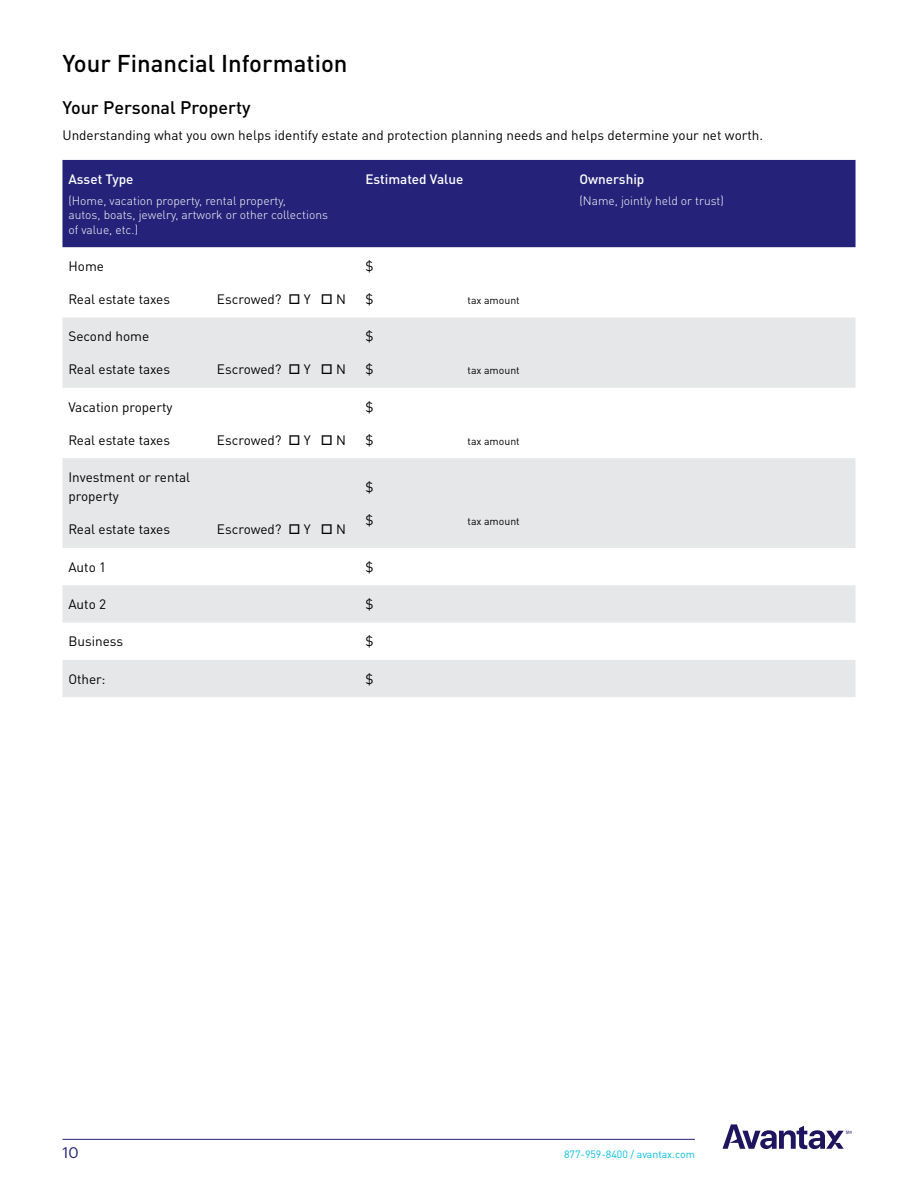
<style>
.page{position:relative;width:918px;height:1188px;background:#fff}
.page>*{position:absolute;margin:0;border:0;box-sizing:border-box;transform-origin:0 0}
.t1{font:500 24px "DIN Pro";color:#000}
.t2{font:500 18px "DIN Pro";color:#000}
.t3{font:15px "Graphik";color:#252379}
.t4{font:13.5px/19.5px "DIN Pro";color:#000}
.t5{font:500 13.5px "DIN Pro";color:#fff}
.t6{font:300 12px/14.4px "DIN Pro";color:#fff}
.t7{font:10.5px "DIN Pro";color:#000}
.t8{font:10.5px "DIN Pro";color:#00bedf}
</style>
<div class="page">
<hr style="left:62px;top:1139px;width:633px;height:1px;background:#252379">
<svg style="left:723px;top:1124px;width:128px;height:25px"></svg>
<div style="left:62px;top:160px;width:794px;height:87px;background:#252379"></div>
<svg style="left:62px;top:318px;width:794px;height:379px;fill:#e6e7e8"></svg>
<h1 class="t1" style="left:62px;top:45px;width:287px">Your Financial Information</h1>
<h2 class="t2" style="left:62px;top:94px;width:190px">Your Personal Property</h2>
<p class="t4" style="left:62px;top:125px;width:702px">Understanding what you own helps identify estate and protection planning needs and helps determine your net worth.</p>
<p class="t5" style="left:68px;top:168px;width:67px">Asset Type</p>
<p class="t6" style="left:68px;top:193px;width:261px">(Home, vacation property, rental property,<br>autos, boats, jewelry, artwork or other collections of value, etc.)</p>
<p class="t5" style="left:365px;top:168px;width:99px">Estimated Value</p>
<p class="t5" style="left:579px;top:168px;width:66px">Ownership</p>
<p class="t6" style="left:579px;top:193px;width:146px">(Name, jointly held or trust)</p>
<p class="t4" style="left:68px;top:256px;width:37px">Home</p>
<p class="t4" style="left:68px;top:289px;width:103px">Real estate taxes</p>
<p class="t4" style="left:217px;top:289px;width:130px">Escrowed? □ Y □ N</p>
<p class="t4" style="left:68px;top:326px;width:82px">Second home</p>
<p class="t4" style="left:68px;top:359px;width:103px">Real estate taxes</p>
<p class="t4" style="left:217px;top:359px;width:130px">Escrowed? □ Y □ N</p>
<p class="t4" style="left:68px;top:396px;width:106px">Vacation property</p>
<p class="t4" style="left:68px;top:429px;width:103px">Real estate taxes</p>
<p class="t4" style="left:217px;top:429px;width:130px">Escrowed? □ Y □ N</p>
<p class="t4" style="left:68px;top:466px;width:123px">Investment or rental property</p>
<p class="t4" style="left:68px;top:519px;width:103px">Real estate taxes</p>
<p class="t4" style="left:217px;top:519px;width:130px">Escrowed? □ Y □ N</p>
<p class="t4" style="left:365px;top:256px;width:10px">$</p>
<p class="t4" style="left:365px;top:289px;width:10px">$</p>
<p class="t7" style="left:468px;top:292px;width:54px">tax amount</p>
<p class="t4" style="left:365px;top:326px;width:10px">$</p>
<p class="t4" style="left:365px;top:359px;width:10px">$</p>
<p class="t7" style="left:468px;top:363px;width:54px">tax amount</p>
<p class="t4" style="left:365px;top:396px;width:10px">$</p>
<p class="t4" style="left:365px;top:429px;width:10px">$</p>
<p class="t7" style="left:468px;top:433px;width:54px">tax amount</p>
<p class="t4" style="left:365px;top:476px;width:10px">$</p>
<p class="t4" style="left:365px;top:509px;width:10px">$</p>
<p class="t7" style="left:468px;top:513px;width:54px">tax amount</p>
<p class="t4" style="left:68px;top:556px;width:39px">Auto 1</p>
<p class="t4" style="left:365px;top:556px;width:10px">$</p>
<p class="t4" style="left:68px;top:594px;width:39px">Auto 2</p>
<p class="t4" style="left:365px;top:594px;width:10px">$</p>
<p class="t4" style="left:68px;top:631px;width:56px">Business</p>
<p class="t4" style="left:365px;top:631px;width:10px">$</p>
<p class="t4" style="left:68px;top:668px;width:38px">Other:</p>
<p class="t4" style="left:365px;top:668px;width:10px">$</p>
<p class="t3" style="left:62px;top:1141px;width:18px">10</p>
<p class="t8" style="left:564px;top:1146px;width:132px">877-959-8400 / avantax.com</p>
</div>
